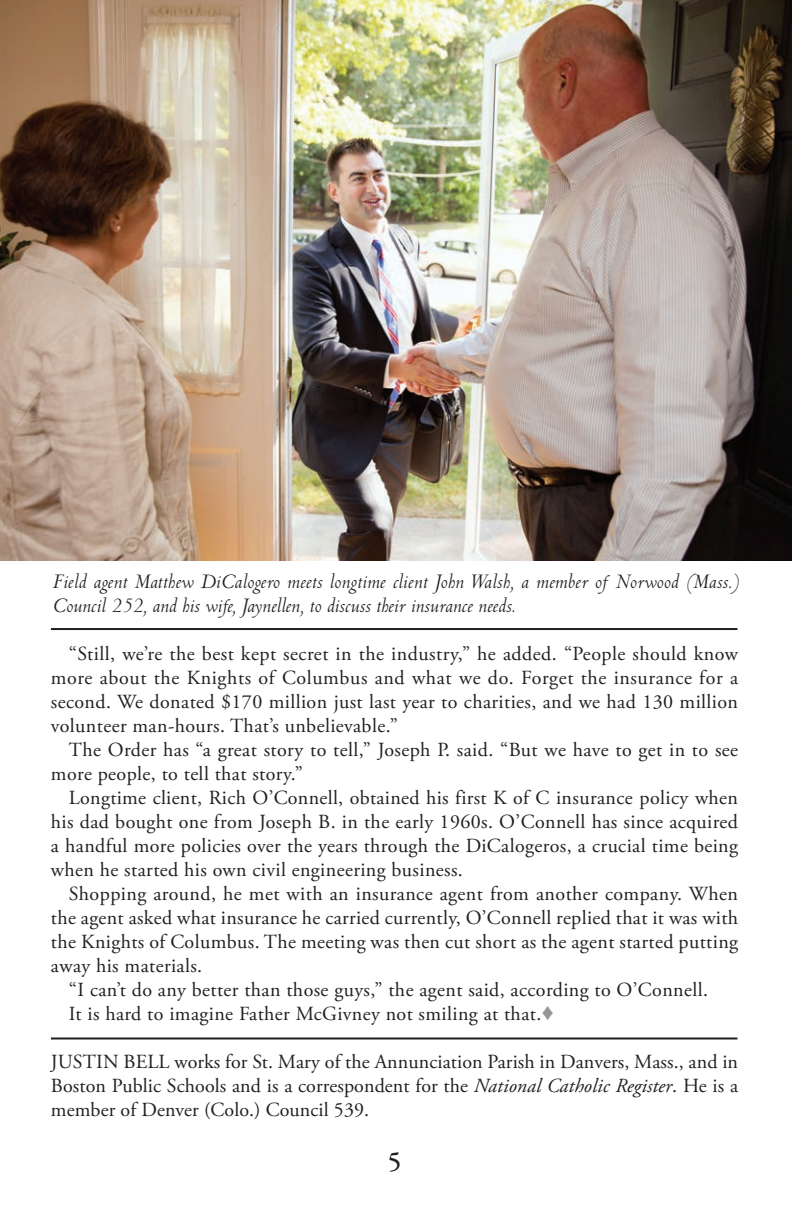
<style>
.page{position:relative;width:792px;height:1224px;background:#fff}
.page>*{position:absolute;margin:0;border:0;box-sizing:border-box;transform-origin:0 0}
.t1{font:500 28px "Garamond Premr Pro";color:#231f20}
.t2{font:italic 22px/24px "Centaur MT Std";letter-spacing:.005em;color:#231f20}
.t3{font:20px/24px "Adobe Garamond Pro";letter-spacing:.02em;color:#231f20;text-align:justify}
.s1{color:#939598}
.s2{font-style:italic}
</style>
<div class="page">
<img style="left:0;top:0;width:792px;height:560px">
<hr style="left:51px;top:1038px;width:686px;height:2px;background:#231f20">
<hr style="left:51px;top:628px;width:686px;height:2px;background:#231f20">
<p class="t2" style="left:52px;top:571px;width:689px">Field agent Matthew DiCalogero meets longtime client John Walsh, a member of Norwood (Mass.)<br>Council 252, and his wife, Jaynellen, to discuss their insurance needs.</p>
<p class="t3" style="left:51px;top:644px;width:689px;text-indent:18px">“Still, we’re the best kept secret in the industry,” he added. “People should know more about the Knights of Columbus and what we do. Forget the insurance for a second. We donated $170 million just last year to charities, and we had 130 million volunteer man-hours. That’s unbelievable.”</p>
<p class="t3" style="left:51px;top:740px;width:689px;text-indent:18px">The Order has “a great story to tell,” Joseph P. said. “But we have to get in to see more people, to tell that story.”</p>
<p class="t3" style="left:51px;top:788px;width:689px;text-indent:18px">Longtime client, Rich O’Connell, obtained his first K of C insurance policy when his dad bought one from Joseph B. in the early 1960s. O’Connell has since acquired a handful more policies over the years through the DiCalogeros, a crucial time being when he started his own civil engineering business.</p>
<p class="t3" style="left:51px;top:884px;width:689px;text-indent:18px">Shopping around, he met with an insurance agent from another company. When the agent asked what insurance he carried currently, O’Connell replied that it was with the Knights of Columbus. The meeting was then cut short as the agent started putting away his materials.</p>
<p class="t3" style="left:69px;top:980px;width:641px">“I can’t do any better than those guys,” the agent said, according to O’Connell.<br>It is hard to imagine Father McGivney not smiling at that.<span class="s1">♦</span></p>
<p class="t3" style="left:51px;top:1052px;width:689px">JUSTIN BELL works for St. Mary of the Annunciation Parish in Danvers, Mass., and in Boston Public Schools and is a correspondent for the <span class="s2">National Catholic Register</span>. He is a member of Denver (Colo.) Council 539.</p>
<h1 class="t1" style="left:388px;top:1150px;width:15px">5</h1>
</div>
